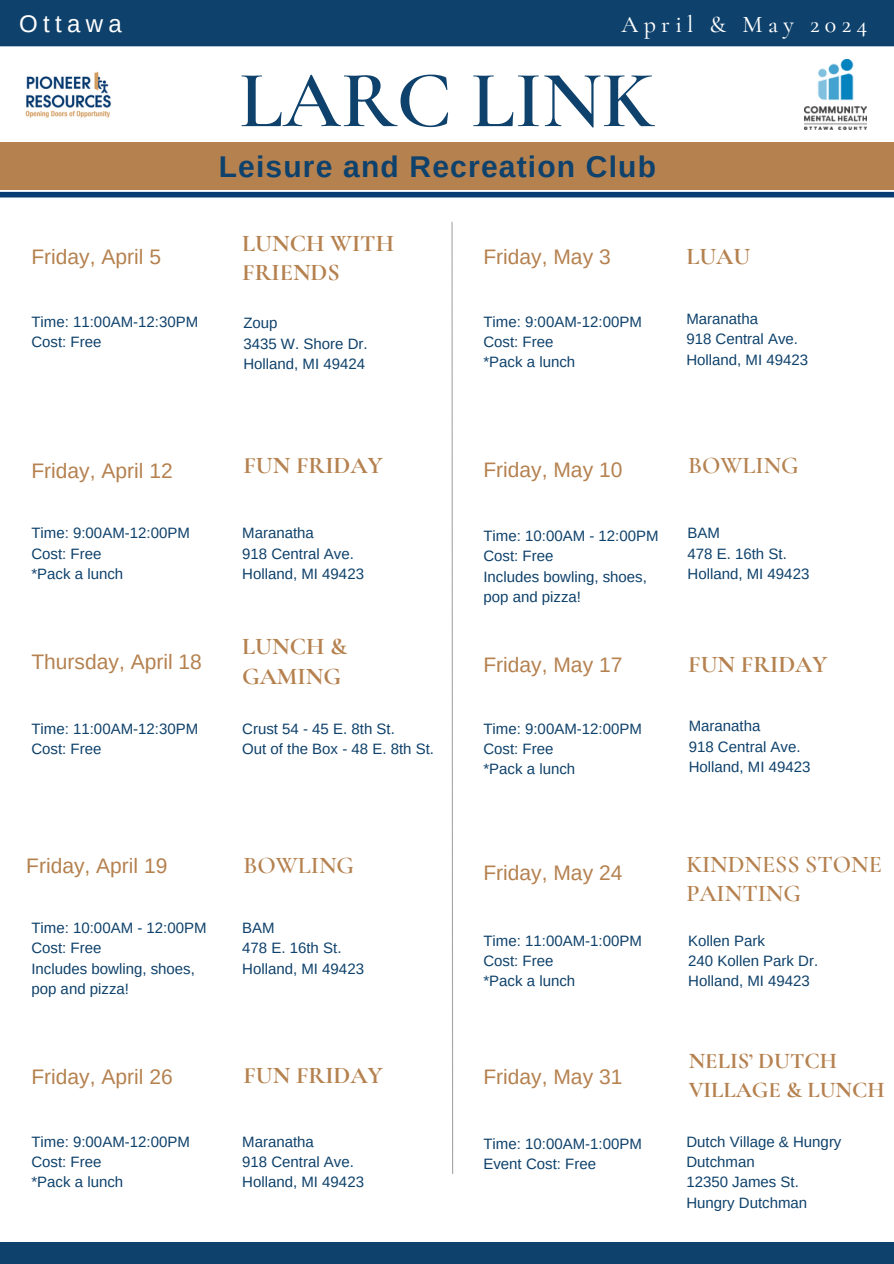
<style>
.page{position:relative;width:894px;height:1264px;background:#fff}
.page>*{position:absolute;margin:0;border:0;box-sizing:border-box;transform-origin:0 0}
.t1{font:600 81px "Cormorant Garamond";color:#0e416b}
.t2{font:700 30px "Arimo";letter-spacing:.04em;color:#0e416b}
.t3{font:700 24px/29.2px "Cormorant Garamond";color:#b5814f}
.t4{font:600 24px/29.2px "Cormorant Garamond";color:#b5814f}
.t5{font:500 24px "Cormorant Garamond";letter-spacing:.22em;color:#fff}
.t6{font:24px "Arimo";letter-spacing:.22em;color:#fff}
.t7{font:700 22.5px/28.2px "Cormorant Garamond";color:#b5814f}
.t8{font:21px "Arimo";color:#b5814f}
.t9{font:15px/20.2px "Arimo";color:#0e416b}
</style>
<div class="page">
<div style="left:0;top:192px;width:893px;height:5px;background:#083c73"></div>
<svg style="left:451px;top:222px;width:2px;height:952px"></svg>
<div style="left:0;top:0;width:893px;height:46px;background:#0e416b"></div>
<div style="left:0;top:142px;width:893px;height:47px;background:#b5814f"></div>
<img style="left:25px;top:72px;width:87px;height:46px">
<img style="left:804px;top:60px;width:61px;height:70px">
<div style="left:0;top:1242px;width:893px;height:21px;background:#0e416b"></div>
<p class="t6" style="left:19px;top:10px;width:104px">Ottawa</p>
<p class="t5" style="left:621px;top:10px;width:247px">April &amp; May 2024</p>
<p class="t8" style="left:31px;top:245px;width:131px">Friday, April 5</p>
<h5 class="t9" style="left:31px;top:311px;width:168px">Time: 11:00AM-12:30PM</h5>
<h5 class="t9" style="left:31px;top:332px;width:71px">Cost: Free</h5>
<h1 class="t1" style="left:239px;top:51px;width:417px">LARC LINK</h1>
<h2 class="t2" style="left:219px;top:150px;width:438px">Leisure and Recreation Club</h2>
<p class="t3" style="left:242px;top:228px;width:153px">LUNCH WITH<br>FRIENDS</p>
<p class="t9" style="left:243px;top:313px;width:36px">Zoup</p>
<p class="t9" style="left:243px;top:333px;width:126px">3435 W. Shore Dr.</p>
<p class="t9" style="left:243px;top:353px;width:123px">Holland, MI 49424</p>
<h5 class="t8" style="left:483px;top:245px;width:129px">Friday, May 3</h5>
<p class="t3" style="left:686px;top:242px;width:65px">LUAU</p>
<p class="t9" style="left:483px;top:311px;width:160px">Time: 9:00AM-12:00PM</p>
<p class="t9" style="left:483px;top:332px;width:71px">Cost: Free</p>
<p class="t9" style="left:483px;top:352px;width:93px">*Pack a lunch</p>
<p class="t9" style="left:686px;top:309px;width:73px">Maranatha</p>
<p class="t9" style="left:686px;top:329px;width:113px">918 Central Ave.</p>
<p class="t9" style="left:686px;top:349px;width:123px">Holland, MI 49423</p>
<p class="t8" style="left:31px;top:459px;width:143px">Friday, April 12</p>
<p class="t3" style="left:243px;top:451px;width:141px">FUN FRIDAY</p>
<p class="t8" style="left:483px;top:457px;width:140px">Friday, May 10</p>
<p class="t4" style="left:688px;top:451px;width:112px">BOWLING</p>
<p class="t9" style="left:31px;top:523px;width:160px">Time: 9:00AM-12:00PM</p>
<p class="t9" style="left:31px;top:543px;width:71px">Cost: Free</p>
<p class="t9" style="left:31px;top:563px;width:93px">*Pack a lunch</p>
<p class="t9" style="left:242px;top:523px;width:73px">Maranatha</p>
<p class="t9" style="left:242px;top:543px;width:113px">918 Central Ave.</p>
<p class="t9" style="left:242px;top:563px;width:123px">Holland, MI 49423</p>
<p class="t9" style="left:483px;top:525px;width:177px">Time: 10:00AM - 12:00PM</p>
<h2 class="t9" style="left:483px;top:546px;width:71px">Cost: Free</h2>
<h2 class="t9" style="left:483px;top:566px;width:165px">Includes bowling, shoes, pop and pizza!</h2>
<h5 class="t9" style="left:687px;top:523px;width:34px">BAM</h5>
<h5 class="t9" style="left:687px;top:543px;width:101px">478 E. 16th St.</h5>
<p class="t9" style="left:687px;top:563px;width:123px">Holland, MI 49423</p>
<p class="t8" style="left:31px;top:650px;width:172px">Thursday, April 18</p>
<p class="t3" style="left:242px;top:632px;width:107px">LUNCH &amp;<br>GAMING</p>
<p class="t8" style="left:483px;top:653px;width:140px">Friday, May 17</p>
<p class="t3" style="left:688px;top:650px;width:141px">FUN FRIDAY</p>
<p class="t9" style="left:31px;top:718px;width:168px">Time: 11:00AM-12:30PM</p>
<p class="t9" style="left:31px;top:738px;width:71px">Cost: Free</p>
<p class="t9" style="left:242px;top:718px;width:154px">Crust 54 - 45 E. 8th St.</p>
<p class="t9" style="left:242px;top:738px;width:193px">Out of the Box - 48 E. 8th St.</p>
<p class="t9" style="left:483px;top:718px;width:160px">Time: 9:00AM-12:00PM</p>
<p class="t9" style="left:483px;top:738px;width:71px">Cost: Free</p>
<p class="t9" style="left:483px;top:759px;width:93px">*Pack a lunch</p>
<p class="t9" style="left:688px;top:716px;width:73px">Maranatha</p>
<p class="t9" style="left:688px;top:736px;width:113px">918 Central Ave.</p>
<p class="t9" style="left:688px;top:756px;width:123px">Holland, MI 49423</p>
<p class="t8" style="left:26px;top:853px;width:143px">Friday, April 19</p>
<h2 class="t4" style="left:243px;top:850px;width:112px">BOWLING</h2>
<p class="t9" style="left:31px;top:917px;width:177px">Time: 10:00AM - 12:00PM</p>
<p class="t9" style="left:31px;top:938px;width:71px">Cost: Free</p>
<p class="t9" style="left:31px;top:958px;width:165px">Includes bowling, shoes, pop and pizza!</p>
<h2 class="t9" style="left:242px;top:917px;width:34px">BAM</h2>
<h5 class="t9" style="left:242px;top:938px;width:101px">478 E. 16th St.</h5>
<h5 class="t9" style="left:242px;top:958px;width:123px">Holland, MI 49423</h5>
<h2 class="t8" style="left:31px;top:1064px;width:143px">Friday, April 26</h2>
<h2 class="t3" style="left:243px;top:1060px;width:141px">FUN FRIDAY</h2>
<h2 class="t9" style="left:31px;top:1131px;width:160px">Time: 9:00AM-12:00PM</h2>
<h5 class="t9" style="left:31px;top:1151px;width:71px">Cost: Free</h5>
<h2 class="t9" style="left:31px;top:1171px;width:93px">*Pack a lunch</h2>
<p class="t9" style="left:242px;top:1131px;width:73px">Maranatha</p>
<p class="t9" style="left:242px;top:1151px;width:113px">918 Central Ave.</p>
<p class="t9" style="left:242px;top:1171px;width:123px">Holland, MI 49423</p>
<p class="t8" style="left:483px;top:861px;width:140px">Friday, May 24</p>
<p class="t4" style="left:686px;top:849px;width:197px">KINDNESS STONE<br>PAINTING</p>
<p class="t9" style="left:483px;top:930px;width:160px">Time: 11:00AM-1:00PM</p>
<h2 class="t9" style="left:483px;top:950px;width:71px">Cost: Free</h2>
<h2 class="t9" style="left:483px;top:970px;width:93px">*Pack a lunch</h2>
<h5 class="t9" style="left:688px;top:930px;width:78px">Kollen Park</h5>
<h5 class="t9" style="left:688px;top:950px;width:132px">240 Kollen Park Dr.</h5>
<p class="t9" style="left:688px;top:970px;width:123px">Holland, MI 49423</p>
<p class="t8" style="left:483px;top:1064px;width:140px">Friday, May 31</p>
<p class="t9" style="left:483px;top:1133px;width:160px">Time: 10:00AM-1:00PM</p>
<p class="t9" style="left:483px;top:1153px;width:114px">Event Cost: Free</p>
<p class="t7" style="left:688px;top:1047px;width:197px">NELIS’ DUTCH<br>VILLAGE &amp; LUNCH</p>
<p class="t9" style="left:686px;top:1131px;width:157px">Dutch Village &amp; Hungry</p>
<p class="t9" style="left:686px;top:1151px;width:70px">Dutchman</p>
<p class="t9" style="left:686px;top:1171px;width:114px">12350 James St.</p>
<p class="t9" style="left:686px;top:1192px;width:122px">Hungry Dutchman</p>
</div>
